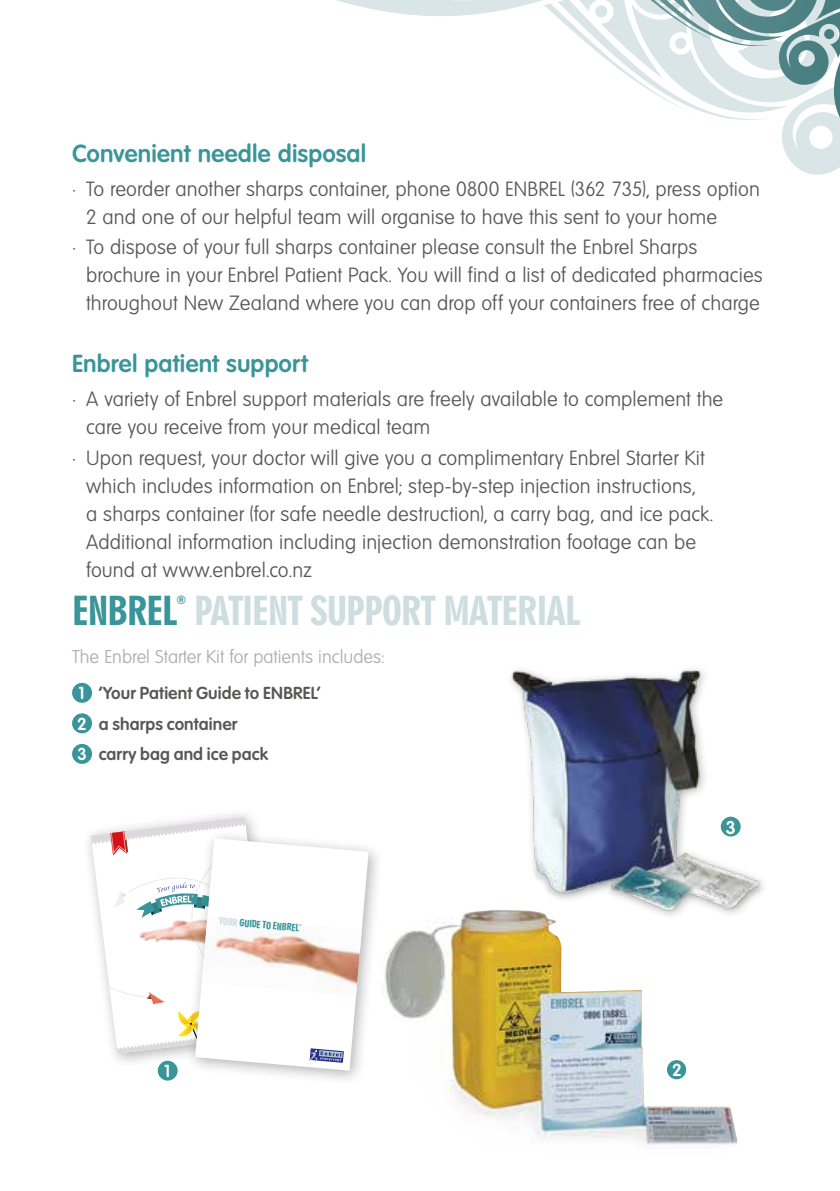
<style>
.page{position:relative;width:840px;height:1191px;background:#fff}
.page>*{position:absolute;margin:0;border:0;box-sizing:border-box;transform-origin:0 0}
.t1{font:38.4px "Geometric 706 BT Black Condensed B";letter-spacing:-.03em;color:#cedddf}
.t2{font:600 24px "Volkswagen TS";letter-spacing:.005em;color:#399599}
.t3{font:300 20px/28px "Volkswagen TS";letter-spacing:.005em;color:#575756}
.t4{font:300 18px "Volkswagen TS";color:#aeadad}
.t5{font:600 18px "Volkswagen TS";color:#fff}
.t6{font:600 17px/30.6px "Volkswagen TS";letter-spacing:.005em;color:#575756}
.t7{font:600 17px "Volkswagen TS";color:#fff}
.t8{font:11.8px "Geometric 706 BT Black Condensed B";color:#399599}
.t9{font:9.6px "Geometric 706 BT Black Condensed B";color:#399599}
.s1{color:#399599}
.s2{color:#fff}
.s3{color:#cedddf}
</style>
<div class="page">
<svg style="left:336px;top:0;width:503px;height:175px"></svg>
<div style="left:72px;top:683px;width:20px;height:20px;background:#399599;border-radius:50%"></div>
<div style="left:72px;top:713px;width:20px;height:20px;background:#399599;border-radius:50%"></div>
<div style="left:72px;top:744px;width:20px;height:20px;background:#399599;border-radius:50%"></div>
<img style="left:511px;top:669px;width:252px;height:242px">
<img style="left:385px;top:909px;width:354px;height:240px">
<div style="left:666px;top:1060px;width:19px;height:19px;background:#399599;border-radius:50%"></div>
<div style="left:82px;top:807px;width:204px;height:261px;background:#000;opacity:.3"></div>
<div style="left:185px;top:828px;width:198px;height:257px;background:#000;opacity:.3"></div>
<svg style="left:195px;top:838px;width:173px;height:232px"></svg>
<img style="left:271px;top:916px;width:90px;height:80px">
<svg style="left:307px;top:1048px;width:36px;height:17px"></svg>
<svg style="left:289px;top:838px;width:5px;height:4px"></svg>
<svg style="left:269px;top:1066px;width:5px;height:4px"></svg>
<svg style="left:91px;top:816px;width:180px;height:237px"></svg>
<svg style="left:361px;top:959px;width:5px;height:5px"></svg>
<div style="left:158px;top:1060px;width:19px;height:20px;background:#399599;border-radius:50%"></div>
<div style="left:720px;top:816px;width:20px;height:20px;background:#399599;border-radius:50%"></div>
<p class="t2" style="left:72px;top:139px;width:295px">Convenient needle disposal</p>
<p class="t3" style="left:86px;top:175px;width:675px;text-indent:-14px">• To reorder another sharps container, phone 0800 ENBREL (362 735), press option<br>2 and one of our helpful team will organise to have this sent to your home</p>
<p class="t3" style="left:86px;top:233px;width:678px;text-indent:-14px">• To dispose of your full sharps container please consult the Enbrel Sharps brochure in your Enbrel Patient Pack. You will find a list of dedicated pharmacies throughout New Zealand where you can drop off your containers free of charge</p>
<p class="t2" style="left:72px;top:349px;width:237px">Enbrel patient support</p>
<p class="t3" style="left:86px;top:385px;width:638px;text-indent:-14px">• A variety of Enbrel support materials are freely available to complement the care you receive from your medical team</p>
<p class="t3" style="left:86px;top:444px;width:628px;text-indent:-14px">• Upon request, your doctor will give you a complimentary Enbrel Starter Kit which includes information on Enbrel; step-by-step injection instructions,<br>a sharps container (for safe needle destruction), a carry bag, and ice pack.<br>Additional information including injection demonstration footage can be found at www.enbrel.co.nz</p>
<h1 class="t1" style="left:72px;top:588px;width:509px"><span class="s1">ENBREL</span> PATIENT SUPPORT MATERIAL</h1>
<p class="t8" style="left:176px;top:592px;width:11px">®</p>
<p class="t4" style="left:72px;top:646px;width:314px">The Enbrel Starter Kit for patients includes:</p>
<p class="t6" style="left:77px;top:677px;width:245px"><span class="s2">1</span> ‘Your Patient Guide to ENBREL’<br><span class="s2">2</span> a sharps container<br><span class="s2">3</span> carry bag and ice pack</p>
<p class="t9" style="left:219px;top:915px;width:82px;rotate:5deg"><span class="s3">YOUR</span> GUIDE TO ENBREL</p>
<p class="t7" style="left:163px;top:1061px;width:11px">1</p>
<p class="t5" style="left:725px;top:816px;width:12px">3</p>
<p class="t7" style="left:671px;top:1059px;width:11px">2</p>
</div>
